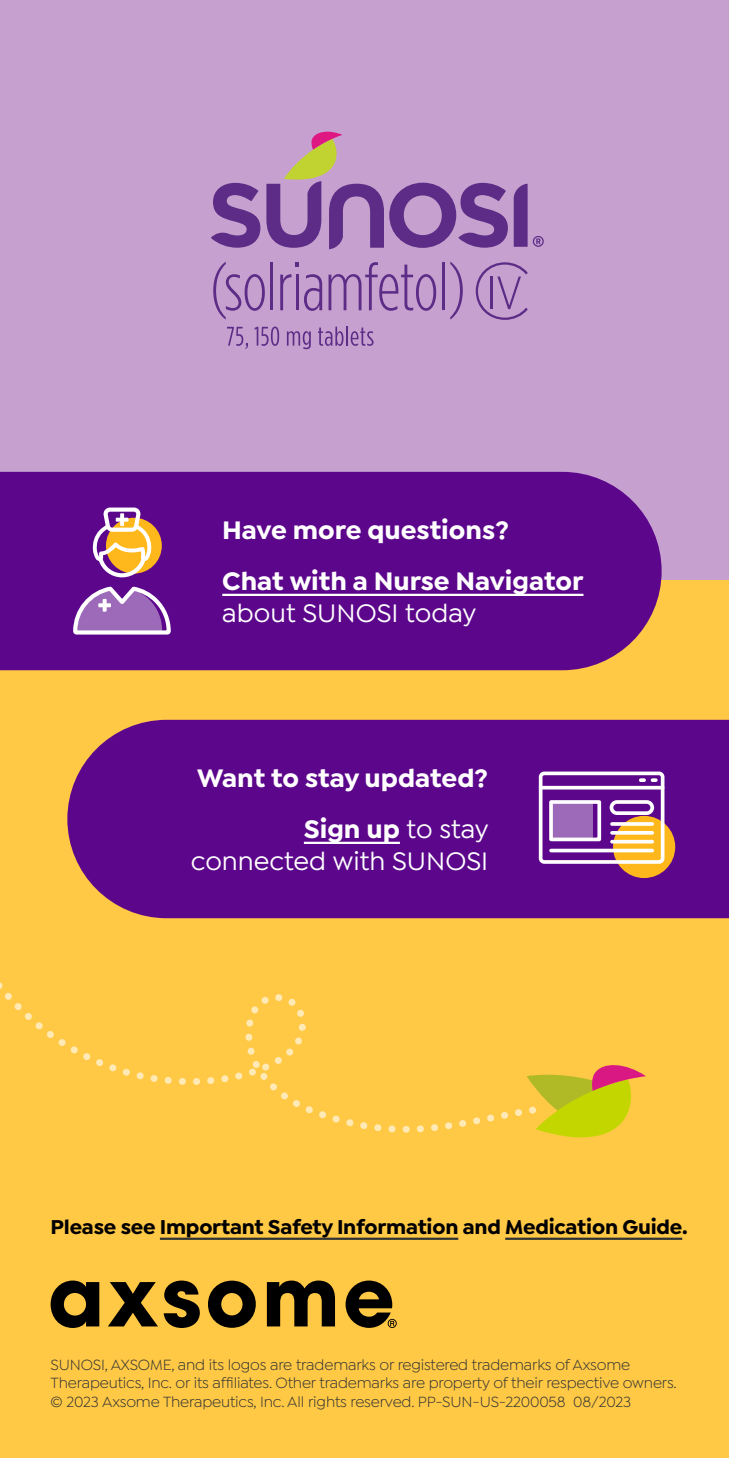
<style>
.page{position:relative;width:729px;height:1458px;background:#fff}
.page>*{position:absolute;margin:0;border:0;box-sizing:border-box;transform-origin:0 0}
.t1{font:700 27px/51.8px "Isidora Sans";color:#fff}
.t2{font:500 27px "Isidora Sans";color:#fff}
.t3{font:700 21.38px "Isidora Sans";letter-spacing:-.01em;color:#000}
.t4{font:15.75px/18.9px "Isidora Sans";letter-spacing:-.01em;color:#313333}
.s1{font-weight:500}
</style>
<div class="page">
<div style="left:0;top:0;width:729px;height:580px;background:#c6a1cf"></div>
<div style="left:0;top:580px;width:729px;height:878px;background:#ffc845"></div>
<svg style="left:267px;top:1281px;width:68px;height:45px"></svg>
<svg style="left:51px;top:1281px;width:48px;height:47px"></svg>
<svg style="left:164px;top:1281px;width:36px;height:47px"></svg>
<svg style="left:208px;top:1281px;width:48px;height:47px"></svg>
<svg style="left:108px;top:1282px;width:50px;height:44px"></svg>
<svg style="left:346px;top:1281px;width:51px;height:47px"></svg>
<div style="left:0;top:472px;width:662px;height:198px;background:#5c068c"></div>
<div style="left:67px;top:720px;width:662px;height:198px;background:#5c068c"></div>
<hr style="left:222px;top:594px;width:361px;height:2px;background:#fff">
<hr style="left:304px;top:842px;width:96px;height:2px;background:#fff">
<svg style="left:476px;top:262px;width:52px;height:58px"></svg>
<svg style="left:213px;top:262px;width:52px;height:58px"></svg>
<hr style="left:270px;top:262px;width:3px;height:48px;background:#5c2c86">
<svg style="left:280px;top:274px;width:11px;height:36px"></svg>
<hr style="left:296px;top:275px;width:3px;height:35px;background:#5c2c86">
<svg style="left:296px;top:262px;width:3px;height:5px"></svg>
<svg style="left:304px;top:274px;width:18px;height:37px"></svg>
<svg style="left:329px;top:262px;width:107px;height:49px"></svg>
<hr style="left:442px;top:262px;width:3px;height:48px;background:#5c2c86">
<svg style="left:450px;top:262px;width:13px;height:58px"></svg>
<svg style="left:211px;top:183px;width:49px;height:65px"></svg>
<svg style="left:266px;top:131px;width:242px;height:118px"></svg>
<svg style="left:227px;top:327px;width:21px;height:22px"></svg>
<svg style="left:255px;top:327px;width:24px;height:19px"></svg>
<svg style="left:287px;top:331px;width:24px;height:18px"></svg>
<svg style="left:318px;top:327px;width:56px;height:19px"></svg>
<svg style="left:514px;top:184px;width:30px;height:63px"></svg>
<svg style="left:0;top:982px;width:522px;height:151px"></svg>
<svg style="left:527px;top:1065px;width:119px;height:73px"></svg>
<div style="left:613px;top:816px;width:62px;height:62px;background:#ffb81c;border-radius:50%"></div>
<div style="left:539px;top:772px;width:125px;height:92px;border:4px solid #fff;border-radius:4px"></div>
<svg style="left:541px;top:786px;width:122px;height:4px"></svg>
<div style="left:551px;top:802px;width:41px;height:37px;background:#9d6aba"></div>
<div style="left:549px;top:800px;width:52px;height:41px;border:4px solid #fff"></div>
<div style="left:610px;top:800px;width:44px;height:15px;border:4px solid #fff;border-radius:6px"></div>
<svg style="left:612px;top:822px;width:40px;height:4px"></svg>
<svg style="left:612px;top:831px;width:40px;height:4px"></svg>
<svg style="left:612px;top:840px;width:40px;height:4px"></svg>
<hr style="left:551px;top:849px;width:101px;height:3px;background:#fff">
<svg style="left:641px;top:778px;width:3px;height:4px"></svg>
<svg style="left:652px;top:778px;width:4px;height:4px"></svg>
<svg style="left:71px;top:505px;width:102px;height:132px;background:#9a5b98"></svg>
<hr style="left:160px;top:1238px;width:298px;height:2px;background:#313333">
<hr style="left:505px;top:1238px;width:177px;height:2px;background:#313333">
<h1 class="t1" style="left:222px;top:504px;width:363px">Have more questions?<br>Chat with a Nurse Navigator</h1>
<h1 class="t2" style="left:222px;top:598px;width:256px">about SUNOSI today</h1>
<h1 class="t1" style="left:197px;top:752px;width:293px;text-align:right">Want to stay updated?<br>Sign up <span class="s1">to stay</span></h1>
<h1 class="t2" style="left:191px;top:846px;width:299px">connected with SUNOSI</h1>
<h2 class="t3" style="left:51px;top:1214px;width:639px">Please see Important Safety Information and Medication Guide.</h2>
<p class="t4" style="left:51px;top:1355px;width:628px">SUNOSI, AXSOME, and its logos are trademarks or registered trademarks of Axsome<br>Therapeutics, Inc. or its affiliates. Other trademarks are property of their respective owners. © 2023 Axsome Therapeutics, Inc. All rights reserved. PP-SUN-US-2200058 08/2023</p>
</div>
